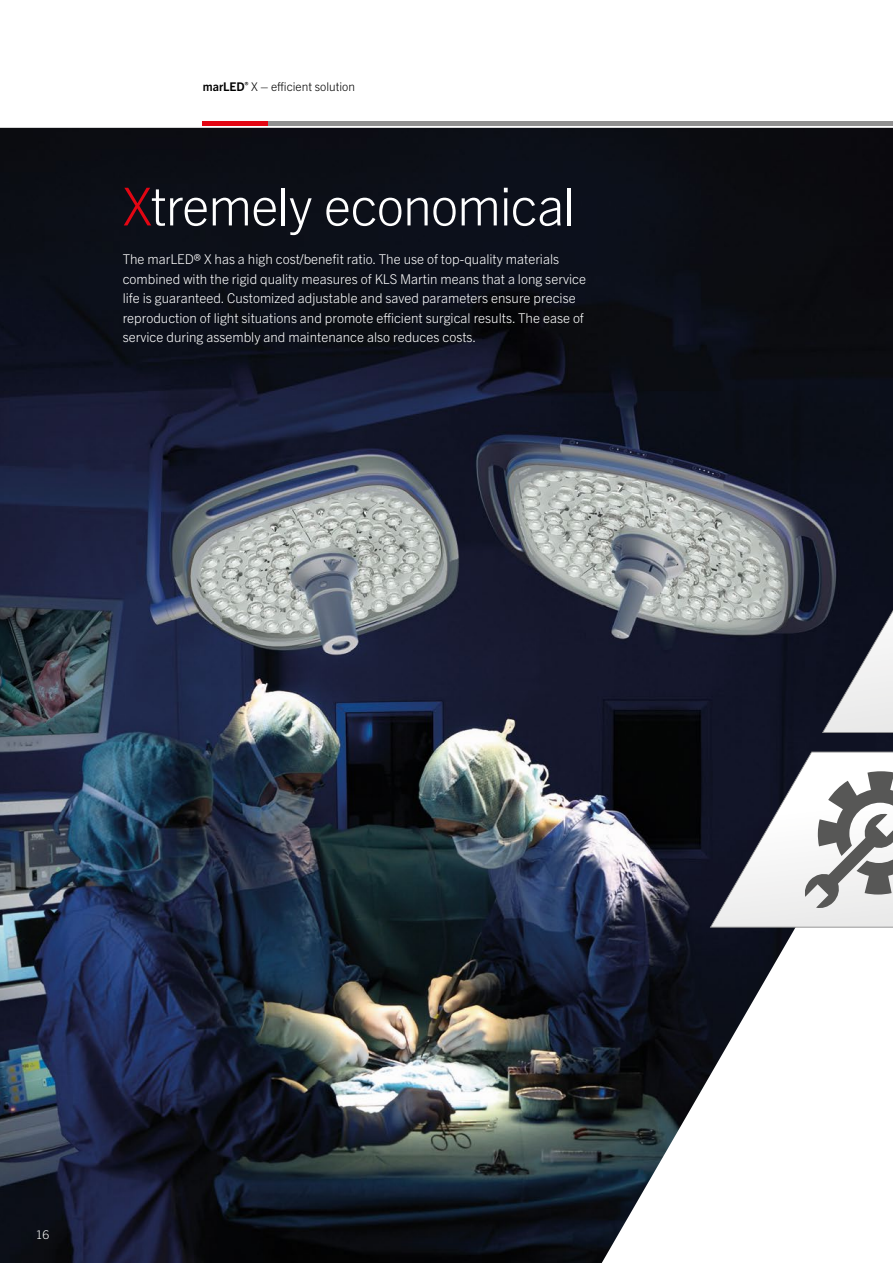
<style>
.page{position:relative;width:893px;height:1263px;background:#fff}
.page>*{position:absolute;margin:0;border:0;box-sizing:border-box;transform-origin:0 0}
.t1{font:300 52.5px "Trade Gothic Next LT Pro";letter-spacing:-.02em;color:#fff}
.t2{font:300 13.5px/19.5px "Trade Gothic Next LT Pro";color:#fff}
.t3{font:300 12px "Trade Gothic Next LT Pro";color:#000}
.t4{font:300 12px "Trade Gothic Next LT Pro";color:#fff}
.s1{font-weight:700}
.s2{color:#e30613}
</style>
<div class="page">
<img style="left:0;top:128px;width:893px;height:1135px">
<hr style="left:268px;top:122px;width:625px;height:4px;background:#909090">
<hr style="left:202px;top:122px;width:66px;height:4px;background:#e30613">
<svg style="left:822px;top:557px;width:71px;height:176px;background:#5c5e68"></svg>
<svg style="left:710px;top:752px;width:183px;height:175px"></svg>
<p class="t3" style="left:203px;top:79px;width:154px"><span class="s1">marLED</span><sup>®</sup> X – efficient solution</p>
<h1 class="t1" style="left:123px;top:170px;width:454px"><span class="s2">X</span>tremely economical</h1>
<p class="t2" style="left:123px;top:249px;width:465px">The marLED® X has a high cost/benefit ratio. The use of top-quality materials combined with the rigid quality measures of KLS Martin means that a long service life is guaranteed. Customized adjustable and saved parameters ensure precise reproduction of light situations and promote efficient surgical results. The ease of service during assembly and maintenance also reduces costs.</p>
<p class="t4" style="left:36px;top:1226px;width:15px">16</p>
</div>
